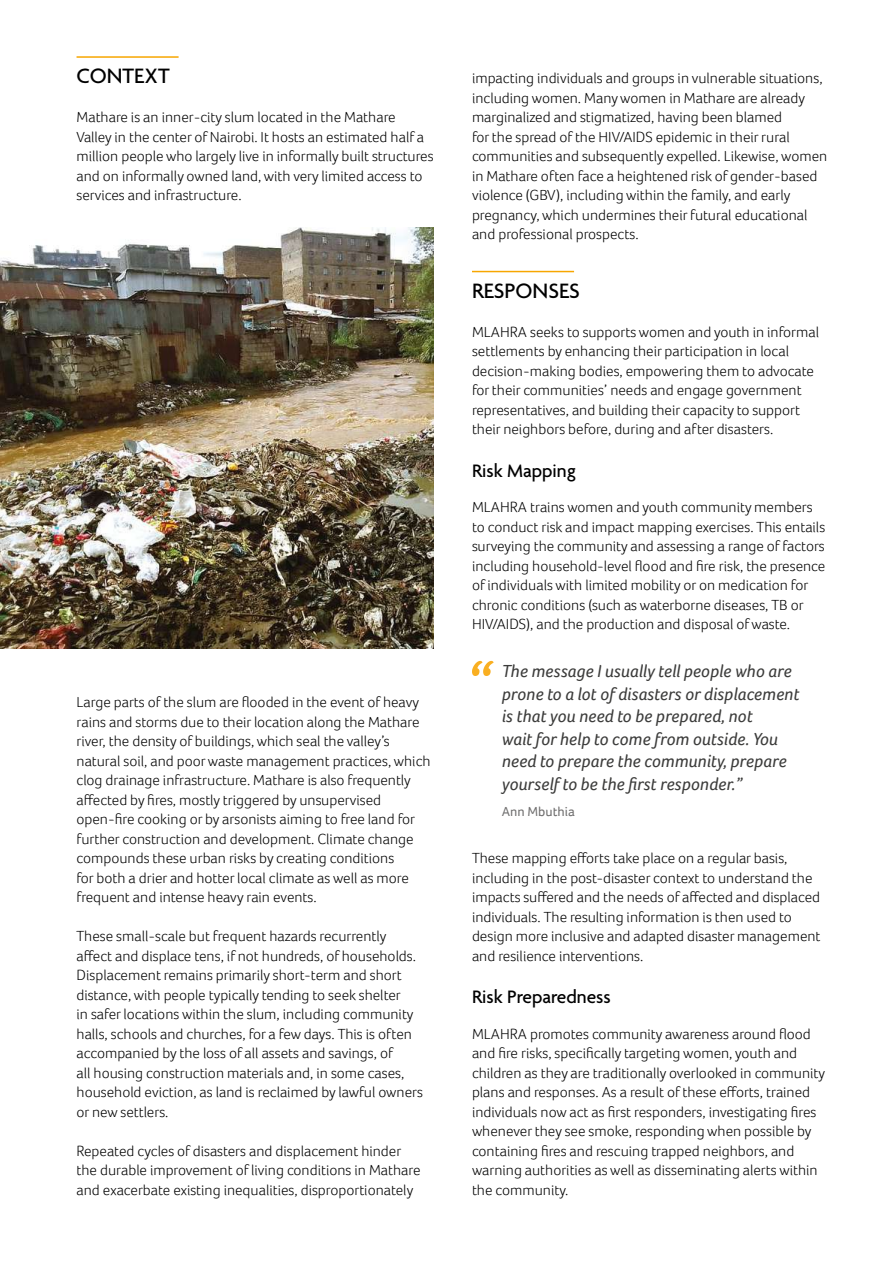
<style>
.page{position:relative;width:893px;height:1263px;background:#fff}
.page>*{position:absolute;margin:0;border:0;box-sizing:border-box;transform-origin:0 0}
.t1{font:italic 68.7px "Foco";color:#f9af22}
.t2{font:500 22.5px "Agenda";color:#000}
.t3{font:500 19.5px "Agenda";color:#000}
.t4{font:italic 18px/22.5px "Foco";color:#3c3c3b}
.t5{font:300 15px/19.5px "Foco";color:#000}
.t6{font:13.5px "Foco";color:#706f6f}
</style>
<div class="page">
<hr style="left:77px;top:56px;width:102px;height:2px;background:#f7a600">
<img style="left:0;top:228px;width:434px;height:421px">
<hr style="left:472px;top:271px;width:102px;height:1px;background:#f7a600">
<h2 class="t2" style="left:77px;top:64px;width:95px">CONTEXT</h2>
<p class="t5" style="left:77px;top:107px;width:359px">Mathare is an inner-city slum located in the Mathare Valley in the center of Nairobi. It hosts an estimated half a million people who largely live in informally built structures and on informally owned land, with very limited access to services and infrastructure.</p>
<p class="t5" style="left:77px;top:692px;width:356px">Large parts of the slum are flooded in the event of heavy rains and storms due to their location along the Mathare river, the density of buildings, which seal the valley’s natural soil, and poor waste management practices, which clog drainage infrastructure. Mathare is also frequently affected by fires, mostly triggered by unsupervised open-fire cooking or by arsonists aiming to free land for further construction and development. Climate change compounds these urban risks by creating conditions<br>for both a drier and hotter local climate as well as more frequent and intense heavy rain events.</p>
<p class="t5" style="left:77px;top:926px;width:348px">These small-scale but frequent hazards recurrently affect and displace tens, if not hundreds, of households.<br>Displacement remains primarily short-term and short distance, with people typically tending to seek shelter<br>in safer locations within the slum, including community halls, schools and churches, for a few days. This is often accompanied by the loss of all assets and savings, of<br>all housing construction materials and, in some cases, household eviction, as land is reclaimed by lawful owners or new settlers.</p>
<p class="t5" style="left:77px;top:1141px;width:345px">Repeated cycles of disasters and displacement hinder the durable improvement of living conditions in Mathare and exacerbate existing inequalities, disproportionately</p>
<p class="t5" style="left:472px;top:68px;width:357px">impacting individuals and groups in vulnerable situations, including women. Many women in Mathare are already marginalized and stigmatized, having been blamed<br>for the spread of the HIV/AIDS epidemic in their rural communities and subsequently expelled. Likewise, women in Mathare often face a heightened risk of gender-based violence (GBV), including within the family, and early pregnancy, which undermines their futural educational and professional prospects.</p>
<h2 class="t2" style="left:472px;top:278px;width:109px">RESPONSES</h2>
<p class="t5" style="left:472px;top:322px;width:349px">MLAHRA seeks to supports women and youth in informal settlements by enhancing their participation in local decision-making bodies, empowering them to advocate for their communities’ needs and engage government representatives, and building their capacity to support their neighbors before, during and after disasters.</p>
<h3 class="t3" style="left:472px;top:460px;width:105px">Risk Mapping</h3>
<p class="t5" style="left:472px;top:497px;width:355px">MLAHRA trains women and youth community members to conduct risk and impact mapping exercises. This entails surveying the community and assessing a range of factors including household-level flood and fire risk, the presence of individuals with limited mobility or on medication for chronic conditions (such as waterborne diseases, TB or HIV/AIDS), and the production and disposal of waste.</p>
<h1 class="t1" style="left:464px;top:646px;width:28px">“</h1>
<p class="t4" style="left:502px;top:660px;width:299px">The message I usually tell people who are prone to a lot of disasters or displacement is that you need to be prepared, not<br>wait for help to come from outside. You need to prepare the community, prepare yourself to be the first responder.”</p>
<p class="t6" style="left:502px;top:803px;width:75px">Ann Mbuthia</p>
<p class="t5" style="left:472px;top:848px;width:350px">These mapping efforts take place on a regular basis, including in the post-disaster context to understand the impacts suffered and the needs of affected and displaced individuals. The resulting information is then used to design more inclusive and adapted disaster management and resilience interventions.</p>
<h3 class="t3" style="left:472px;top:986px;width:140px">Risk Preparedness</h3>
<p class="t5" style="left:472px;top:1024px;width:355px">MLAHRA promotes community awareness around flood and fire risks, specifically targeting women, youth and children as they are traditionally overlooked in community plans and responses. As a result of these efforts, trained individuals now act as first responders, investigating fires whenever they see smoke, responding when possible by containing fires and rescuing trapped neighbors, and warning authorities as well as disseminating alerts within the community.</p>
</div>
